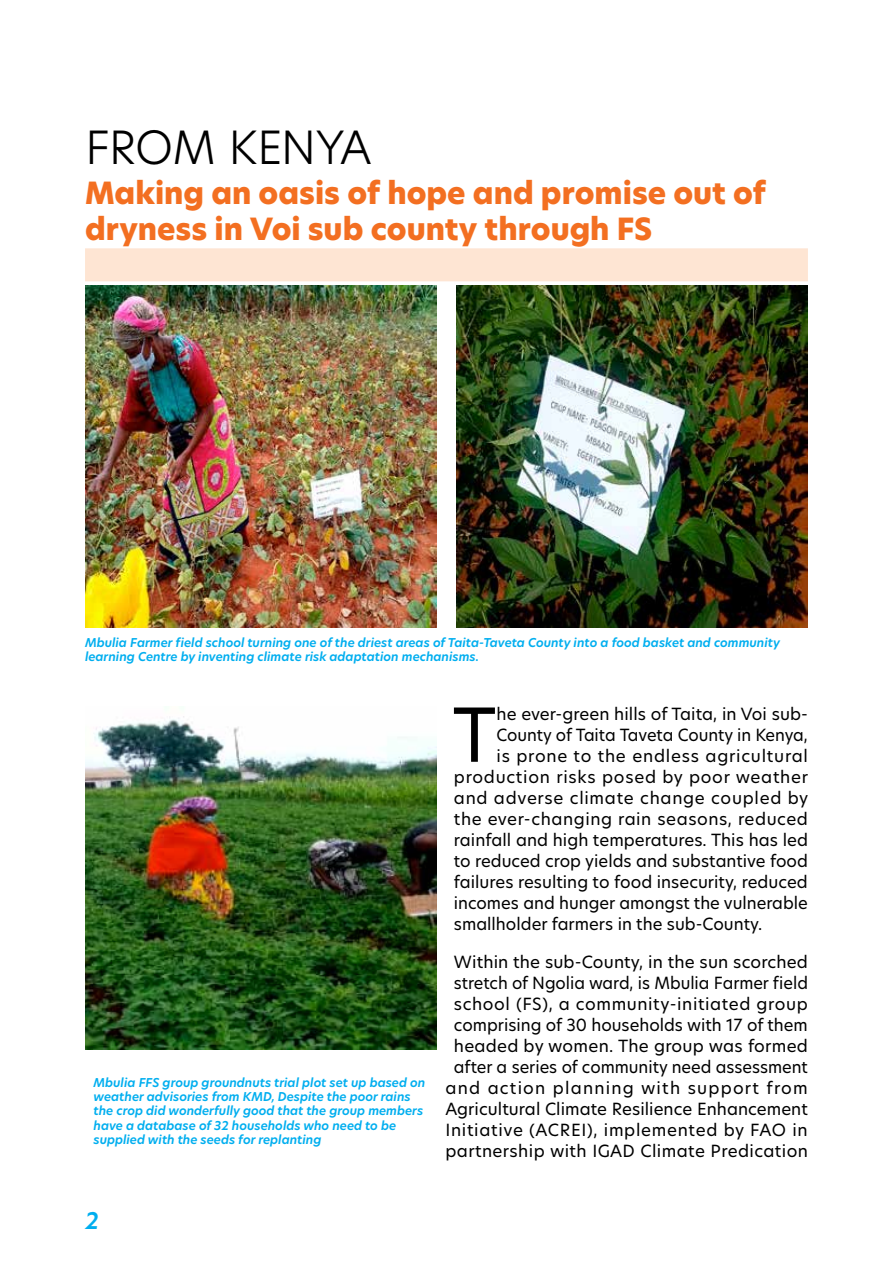
<style>
.page{position:relative;width:893px;height:1263px;background:#fff}
.page>*{position:absolute;margin:0;border:0;box-sizing:border-box;transform-origin:0 0}
.t1{font:72.9px "Hero New";color:#000}
.t2{font:300 45px "Hero New";letter-spacing:-.02em;color:#000}
.t3{font:800 30px/36px "Hero New";color:#f36f21}
.t4{font:italic 600 22.5px "Hero New";color:#00aeef}
.t5{font:16.5px/21px "Hero New";letter-spacing:.005em;color:#000;text-align:center}
.t6{font:16.5px "Hero New";letter-spacing:.04em;color:#000}
.t7{font:16.5px "Hero New";letter-spacing:.03em;color:#000}
.t8{font:16.5px "Hero New";letter-spacing:.045em;color:#000}
.t9{font:italic 600 12px/14.4px "Hero New";color:#00aeef}
</style>
<div class="page">
<div style="left:85px;top:248px;width:723px;height:33px;background:#fee5d3"></div>
<img style="left:85px;top:286px;width:352px;height:341px">
<img style="left:456px;top:286px;width:352px;height:341px">
<img style="left:85px;top:716px;width:352px;height:333px">
<h2 class="t2" style="left:85px;top:116px;width:288px">FROM KENYA</h2>
<h3 class="t3" style="left:85px;top:175px;width:682px">Making an oasis of hope and promise out of dryness in Voi sub county through FS</h3>
<p class="t9" style="left:85px;top:635px;width:696px">Mbulia Farmer field school turning one of the driest areas of Taita-Taveta County into a food basket and community learning Centre by inventing climate risk adaptation mechanisms.</p>
<p class="t9" style="left:94px;top:1075px;width:333px">Mbulia FFS group groundnuts trial plot set up based on weather advisories from KMD, Despite the poor rains the crop did wonderfully good that the group members have a database of 32 households who need to be supplied with the seeds for replanting</p>
<h3 class="t4" style="left:85px;top:1206px;width:15px">2</h3>
<h1 class="t1" style="left:452px;top:685px;width:46px">T</h1>
<p class="t5" style="left:496px;top:703px;width:313px">he ever-green hills of Taita, in Voi sub-</p>
<p class="t5" style="left:496px;top:724px;width:313px">County of Taita Taveta County in Kenya,</p>
<p class="t8" style="left:496px;top:744px;width:313px">is prone to the endless agricultural</p>
<p class="t6" style="left:454px;top:765px;width:356px">production risks posed by poor weather</p>
<p class="t6" style="left:454px;top:786px;width:356px">and adverse climate change coupled by</p>
<p class="t7" style="left:454px;top:807px;width:356px">the ever-changing rain seasons, reduced</p>
<p class="t5" style="left:454px;top:829px;width:356px">rainfall and high temperatures. This has led</p>
<p class="t5" style="left:454px;top:850px;width:355px">to reduced crop yields and substantive food</p>
<p class="t5" style="left:454px;top:871px;width:355px">failures resulting to food insecurity, reduced</p>
<p class="t5" style="left:454px;top:892px;width:355px">incomes and hunger amongst the vulnerable</p>
<p class="t5" style="left:454px;top:913px;width:310px">smallholder farmers in the sub-County.</p>
<p class="t5" style="left:445px;top:951px;width:364px">Within the sub-County, in the sun scorched stretch of Ngolia ward, is Mbulia Farmer field school (FS), a community-initiated group comprising of 30 households with 17 of them headed by women. The group was formed after a series of community need assessment and action planning with support from Agricultural Climate Resilience Enhancement Initiative (ACREI), implemented by FAO in partnership with IGAD Climate Predication</p>
</div>
